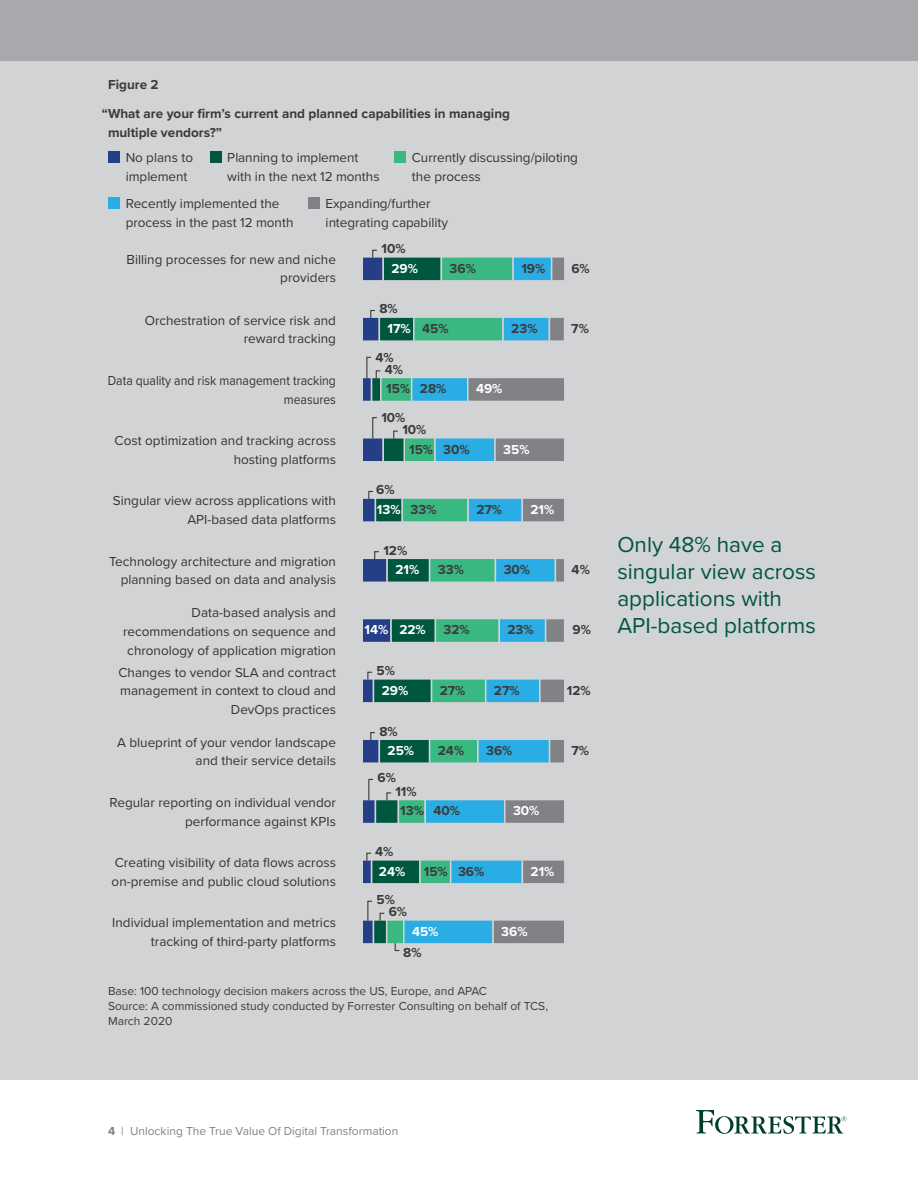
<style>
.page{position:relative;width:918px;height:1188px;background:#fff}
.page>*{position:absolute;margin:0;border:0;box-sizing:border-box;transform-origin:0 0}
.t1{font:22.5px/27px "Proxima Nova";color:#005740}
.t2{font:13.5px/18.8px "Proxima Nova";color:#333;text-align:right}
.t3{font:700 13.5px/28.5px "Proxima Nova";color:#3b3b3c}
.t4{font:13.5px/18.8px "Proxima Nova";color:#333;text-align:right;scale:.9 1}
.t5{font:700 13.5px "Proxima Nova";color:#fff}
.t6{font:12px/15px "Proxima Nova";color:#3b3b3c}
.t7{font:12px "Proxima Nova";color:#808285}
.s1{color:#fff}
.s2{font-weight:700}
</style>
<div class="page">
<div style="left:0;top:0;width:918px;height:1080px;background:#d1d3d4"></div>
<div style="left:0;top:0;width:918px;height:61px;background:#a7a9ac"></div>
<svg style="left:696px;top:1110px;width:150px;height:24px"></svg>
<svg style="left:363px;top:249px;width:201px;height:32px"></svg>
<svg style="left:363px;top:310px;width:201px;height:31px"></svg>
<div style="left:108px;top:151px;width:12px;height:12px;background:#243e87"></div>
<div style="left:210px;top:151px;width:12px;height:12px;background:#005740"></div>
<div style="left:108px;top:197px;width:12px;height:12px;background:#29ade4"></div>
<div style="left:308px;top:197px;width:12px;height:12px;background:#808285"></div>
<div style="left:394px;top:151px;width:12px;height:12px;background:#39b881"></div>
<svg style="left:363px;top:356px;width:201px;height:45px"></svg>
<svg style="left:363px;top:551px;width:201px;height:31px"></svg>
<svg style="left:363px;top:619px;width:201px;height:23px;background:#358e8e"></svg>
<svg style="left:363px;top:671px;width:201px;height:32px"></svg>
<svg style="left:363px;top:732px;width:201px;height:31px"></svg>
<svg style="left:363px;top:852px;width:201px;height:32px"></svg>
<svg style="left:363px;top:900px;width:201px;height:52px"></svg>
<svg style="left:363px;top:417px;width:201px;height:44px"></svg>
<svg style="left:363px;top:778px;width:201px;height:45px"></svg>
<svg style="left:363px;top:490px;width:201px;height:32px"></svg>
<p class="t3" style="left:102px;top:70px;width:410px;text-indent:6px">Figure 2<br>“What are your firm’s current and planned capabilities in managing</p>
<p class="t3" style="left:108px;top:118px;width:116px">multiple vendors?”</p>
<p class="t2" style="left:412px;top:148px;width:167px;text-align:left">Currently discussing/piloting the process</p>
<p class="t2" style="left:126px;top:148px;width:69px;text-align:left">No plans to implement</p>
<p class="t2" style="left:227px;top:148px;width:154px;text-align:left">Planning to implement with in the next 12 months</p>
<p class="t2" style="left:126px;top:193px;width:169px;text-align:left">Recently implemented the process in the past 12 month</p>
<p class="t2" style="left:326px;top:193px;width:124px;text-align:left">Expanding/further integrating capability</p>
<p class="t3" style="left:382px;top:234px;width:26px">10%</p>
<p class="t2" style="left:127px;top:249px;width:211px">Billing processes for new and niche providers</p>
<p class="t5" style="left:392px;top:258px;width:28px">29%</p>
<p class="t3" style="left:450px;top:254px;width:28px">36%</p>
<p class="t3" style="left:521px;top:254px;width:25px">19%</p>
<p class="t3" style="left:571px;top:254px;width:20px">6%</p>
<p class="t3" style="left:388px;top:299px;width:62px;line-height:19.6px;text-indent:-8px">8%<br><span class="s1">17%</span> 45%</p>
<p class="t2" style="left:145px;top:310px;width:193px">Orchestration of service risk and reward tracking</p>
<p class="t3" style="left:511px;top:314px;width:28px">23%</p>
<p class="t3" style="left:571px;top:314px;width:19px">7%</p>
<p class="t4" style="left:108px;top:370px;width:255px">Data quality and risk management tracking measures</p>
<p class="t2" style="left:115px;top:431px;width:223px">Cost optimization and tracking across hosting platforms</p>
<p class="t2" style="left:113px;top:491px;width:225px">Singular view across applications with<br>API-based data platforms</p>
<p class="t2" style="left:109px;top:551px;width:228px">Technology architecture and migration planning based on data and analysis</p>
<p class="t2" style="left:123px;top:603px;width:214px">Data-based analysis and recommendations on sequence and chronology of application migration</p>
<p class="t2" style="left:119px;top:662px;width:219px">Changes to vendor SLA and contract management in context to cloud and<br>DevOps practices</p>
<p class="t2" style="left:117px;top:732px;width:220px">A blueprint of your vendor landscape and their service details</p>
<p class="t2" style="left:110px;top:792px;width:228px">Regular reporting on individual vendor performance against KPIs</p>
<p class="t2" style="left:112px;top:853px;width:226px;text-align:left">Creating visibility of data flows across on-premise and public cloud solutions</p>
<p class="t2" style="left:112px;top:913px;width:225px">Individual implementation and metrics tracking of third-party platforms</p>
<p class="t3" style="left:376px;top:343px;width:20px">4%</p>
<p class="t3" style="left:386px;top:374px;width:25px">15%</p>
<p class="t3" style="left:385px;top:355px;width:20px">4%</p>
<p class="t3" style="left:381px;top:403px;width:26px">10%</p>
<p class="t3" style="left:420px;top:374px;width:28px">28%</p>
<p class="t5" style="left:476px;top:379px;width:28px">49%</p>
<p class="t3" style="left:402px;top:415px;width:26px">10%</p>
<p class="t3" style="left:409px;top:435px;width:25px">15%</p>
<p class="t3" style="left:443px;top:435px;width:28px">30%</p>
<p class="t5" style="left:503px;top:439px;width:28px">35%</p>
<p class="t3" style="left:376px;top:479px;width:62px;line-height:19.8px">6%<br><span class="s1">13%</span> 33%</p>
<p class="t3" style="left:476px;top:495px;width:27px">27%</p>
<p class="t5" style="left:531px;top:499px;width:25px">21%</p>
<p class="t3" style="left:383px;top:536px;width:25px">12%</p>
<p class="t5" style="left:395px;top:560px;width:25px">21%</p>
<p class="t3" style="left:438px;top:555px;width:28px">33%</p>
<p class="t3" style="left:504px;top:555px;width:28px">30%</p>
<p class="t3" style="left:572px;top:555px;width:20px">4%</p>
<p class="t5" style="left:365px;top:620px;width:63px">14% 22%</p>
<p class="t3" style="left:444px;top:615px;width:28px">32%</p>
<p class="t3" style="left:508px;top:615px;width:28px">23%</p>
<p class="t3" style="left:573px;top:615px;width:20px">9%</p>
<p class="t3" style="left:377px;top:656px;width:20px">5%</p>
<p class="t5" style="left:382px;top:680px;width:28px">29%</p>
<p class="t3" style="left:440px;top:676px;width:27px">27%</p>
<p class="t3" style="left:494px;top:676px;width:27px">27%</p>
<p class="t3" style="left:567px;top:676px;width:25px">12%</p>
<p class="t3" style="left:379px;top:717px;width:20px">8%</p>
<p class="t5" style="left:388px;top:740px;width:28px">25%</p>
<p class="t3" style="left:438px;top:736px;width:28px">24%</p>
<p class="t3" style="left:486px;top:736px;width:28px">36%</p>
<p class="t3" style="left:572px;top:736px;width:19px">7%</p>
<p class="t3" style="left:395px;top:771px;width:23px;line-height:13.5px;text-indent:-18px">6%<br>11%</p>
<p class="t3" style="left:400px;top:796px;width:61px">13% 40%</p>
<p class="t5" style="left:513px;top:801px;width:28px">30%</p>
<p class="t3" style="left:375px;top:837px;width:20px">4%</p>
<p class="t5" style="left:379px;top:861px;width:28px">24%</p>
<p class="t3" style="left:424px;top:857px;width:62px">15% 36%</p>
<p class="t5" style="left:531px;top:861px;width:25px">21%</p>
<p class="t3" style="left:377px;top:885px;width:20px">5%</p>
<p class="t3" style="left:389px;top:897px;width:20px">6%</p>
<p class="t5" style="left:412px;top:921px;width:28px">45%</p>
<p class="t5" style="left:501px;top:921px;width:28px">36%</p>
<p class="t3" style="left:403px;top:938px;width:20px">8%</p>
<p class="t6" style="left:108px;top:983px;width:442px">Base: 100 technology decision makers across the US, Europe, and APAC<br>Source: A commissioned study conducted by Forrester Consulting on behalf of TCS,<br>March 2020</p>
<h1 class="t1" style="left:617px;top:530px;width:200px">Only 48% have a singular view across applications with<br>API-based platforms</h1>
<p class="t7" style="left:108px;top:1122px;width:292px"><span class="s2">4</span> | Unlocking The True Value Of Digital Transformation</p>
</div>
